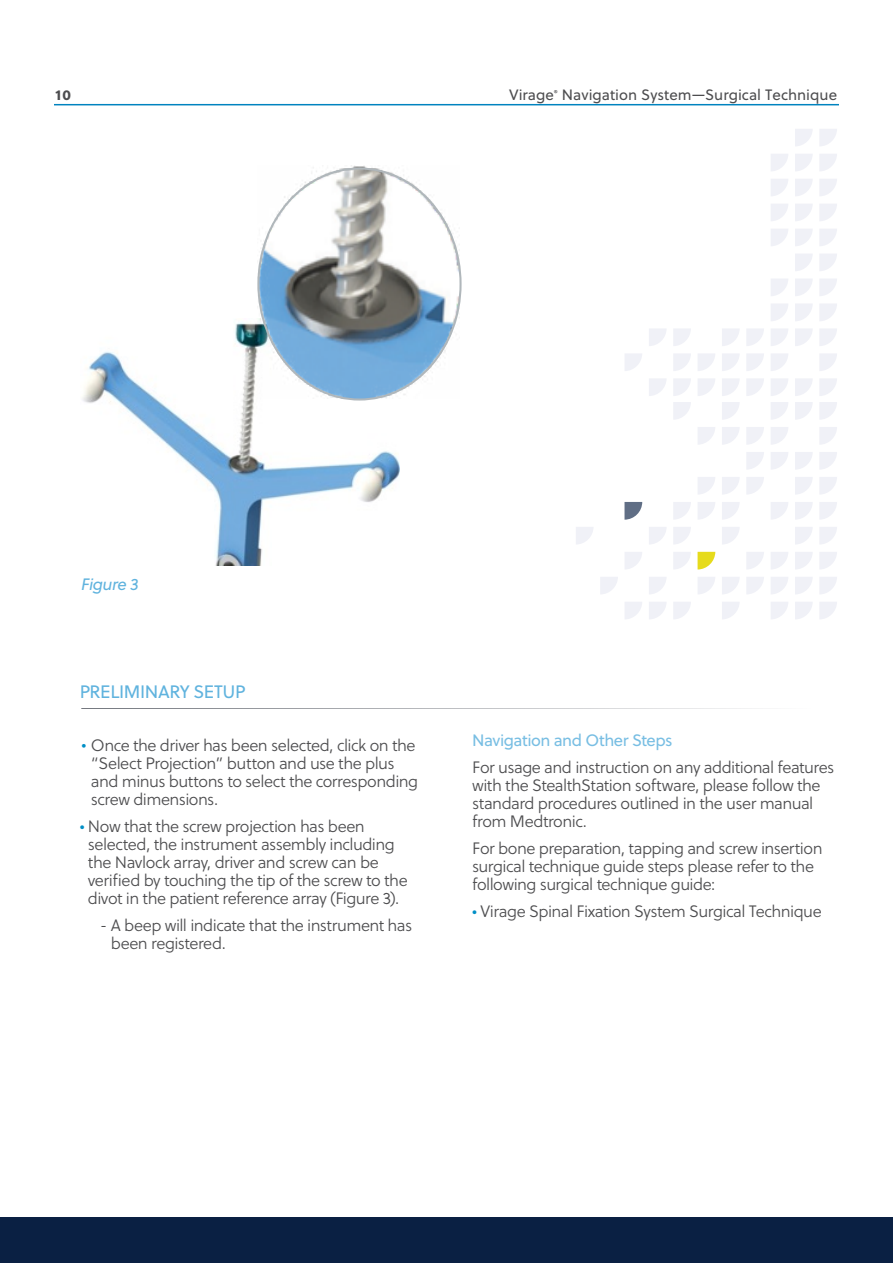
<style>
.page{position:relative;width:893px;height:1263px;background:#fff}
.page>*{position:absolute;margin:0;border:0;box-sizing:border-box;transform-origin:0 0}
.t1{font:18px "Soleil";letter-spacing:-.02em;color:#60b3de}
.t2{font:16.5px/18px "Soleil Lt";letter-spacing:-.03em;color:#4d4d4f}
.t3{font:16.5px "Soleil";letter-spacing:-.025em;color:#78bee3}
.t4{font:italic 16.5px "Soleil";letter-spacing:-.03em;color:#60b3de}
.t5{font:15px "Soleil";color:#4d4d4f}
.t6{font:700 15px "Slate Pro";color:#4d4d4f}
.s1{font-family:"Slate Pro";font-weight:300;color:#008fc6}
.s2{color:#008fc6}
</style>
<div class="page">
<hr style="left:54px;top:104px;width:785px;height:1px;background:#0083bf">
<img style="left:82px;top:322px;width:317px;height:244px">
<img style="left:257px;top:166px;width:202px;height:233px">
<svg style="left:81px;top:708px;width:678px;height:1px"></svg>
<svg style="left:698px;top:552px;width:17px;height:17px"></svg>
<svg style="left:795px;top:379px;width:18px;height:17px"></svg>
<svg style="left:820px;top:379px;width:17px;height:17px"></svg>
<svg style="left:746px;top:379px;width:18px;height:17px"></svg>
<svg style="left:771px;top:379px;width:17px;height:17px"></svg>
<svg style="left:698px;top:379px;width:17px;height:17px"></svg>
<svg style="left:722px;top:379px;width:17px;height:17px"></svg>
<svg style="left:649px;top:379px;width:17px;height:17px"></svg>
<svg style="left:673px;top:379px;width:18px;height:17px"></svg>
<svg style="left:820px;top:354px;width:17px;height:17px"></svg>
<svg style="left:746px;top:354px;width:18px;height:17px"></svg>
<svg style="left:771px;top:354px;width:17px;height:17px"></svg>
<svg style="left:698px;top:354px;width:17px;height:17px"></svg>
<svg style="left:722px;top:354px;width:17px;height:17px"></svg>
<svg style="left:673px;top:354px;width:18px;height:17px"></svg>
<svg style="left:795px;top:329px;width:18px;height:17px"></svg>
<svg style="left:820px;top:329px;width:17px;height:17px"></svg>
<svg style="left:746px;top:329px;width:18px;height:17px"></svg>
<svg style="left:771px;top:329px;width:17px;height:17px"></svg>
<svg style="left:722px;top:329px;width:17px;height:17px"></svg>
<svg style="left:649px;top:329px;width:17px;height:17px"></svg>
<svg style="left:673px;top:329px;width:18px;height:17px"></svg>
<svg style="left:795px;top:304px;width:18px;height:17px"></svg>
<svg style="left:820px;top:304px;width:17px;height:17px"></svg>
<svg style="left:771px;top:304px;width:17px;height:17px"></svg>
<svg style="left:795px;top:279px;width:18px;height:17px"></svg>
<svg style="left:820px;top:279px;width:17px;height:17px"></svg>
<svg style="left:771px;top:279px;width:17px;height:17px"></svg>
<svg style="left:795px;top:254px;width:18px;height:17px"></svg>
<svg style="left:820px;top:254px;width:17px;height:17px"></svg>
<svg style="left:795px;top:229px;width:18px;height:17px"></svg>
<svg style="left:820px;top:229px;width:17px;height:17px"></svg>
<svg style="left:771px;top:229px;width:17px;height:17px"></svg>
<svg style="left:795px;top:204px;width:18px;height:17px"></svg>
<svg style="left:820px;top:204px;width:17px;height:17px"></svg>
<svg style="left:771px;top:204px;width:17px;height:17px"></svg>
<svg style="left:795px;top:179px;width:18px;height:17px"></svg>
<svg style="left:820px;top:179px;width:17px;height:17px"></svg>
<svg style="left:771px;top:179px;width:17px;height:17px"></svg>
<svg style="left:795px;top:154px;width:18px;height:17px"></svg>
<svg style="left:820px;top:154px;width:17px;height:17px"></svg>
<svg style="left:771px;top:154px;width:17px;height:17px"></svg>
<svg style="left:795px;top:129px;width:18px;height:17px"></svg>
<svg style="left:820px;top:129px;width:17px;height:17px"></svg>
<svg style="left:625px;top:354px;width:17px;height:17px"></svg>
<svg style="left:795px;top:602px;width:18px;height:17px"></svg>
<svg style="left:820px;top:602px;width:17px;height:17px"></svg>
<svg style="left:771px;top:602px;width:17px;height:17px"></svg>
<svg style="left:722px;top:602px;width:17px;height:17px"></svg>
<svg style="left:649px;top:602px;width:17px;height:17px"></svg>
<svg style="left:673px;top:602px;width:18px;height:17px"></svg>
<svg style="left:795px;top:577px;width:18px;height:17px"></svg>
<svg style="left:820px;top:577px;width:17px;height:17px"></svg>
<svg style="left:746px;top:577px;width:18px;height:17px"></svg>
<svg style="left:771px;top:577px;width:17px;height:17px"></svg>
<svg style="left:698px;top:577px;width:17px;height:17px"></svg>
<svg style="left:722px;top:577px;width:17px;height:17px"></svg>
<svg style="left:649px;top:577px;width:17px;height:17px"></svg>
<svg style="left:795px;top:552px;width:18px;height:17px"></svg>
<svg style="left:820px;top:552px;width:17px;height:17px"></svg>
<svg style="left:746px;top:552px;width:18px;height:17px"></svg>
<svg style="left:771px;top:552px;width:17px;height:17px"></svg>
<svg style="left:673px;top:552px;width:18px;height:17px"></svg>
<svg style="left:795px;top:527px;width:18px;height:17px"></svg>
<svg style="left:820px;top:527px;width:17px;height:17px"></svg>
<svg style="left:722px;top:527px;width:17px;height:17px"></svg>
<svg style="left:649px;top:527px;width:17px;height:17px"></svg>
<svg style="left:673px;top:527px;width:18px;height:17px"></svg>
<svg style="left:795px;top:502px;width:18px;height:17px"></svg>
<svg style="left:820px;top:502px;width:17px;height:17px"></svg>
<svg style="left:771px;top:502px;width:17px;height:17px"></svg>
<svg style="left:698px;top:502px;width:17px;height:17px"></svg>
<svg style="left:722px;top:502px;width:17px;height:17px"></svg>
<svg style="left:673px;top:502px;width:18px;height:17px"></svg>
<svg style="left:795px;top:477px;width:18px;height:17px"></svg>
<svg style="left:820px;top:477px;width:17px;height:17px"></svg>
<svg style="left:746px;top:477px;width:18px;height:17px"></svg>
<svg style="left:698px;top:477px;width:17px;height:17px"></svg>
<svg style="left:722px;top:477px;width:17px;height:17px"></svg>
<svg style="left:795px;top:452px;width:18px;height:17px"></svg>
<svg style="left:820px;top:452px;width:17px;height:17px"></svg>
<svg style="left:746px;top:452px;width:18px;height:17px"></svg>
<svg style="left:771px;top:452px;width:17px;height:17px"></svg>
<svg style="left:820px;top:427px;width:17px;height:18px"></svg>
<svg style="left:746px;top:427px;width:18px;height:18px"></svg>
<svg style="left:771px;top:427px;width:17px;height:18px"></svg>
<svg style="left:698px;top:427px;width:17px;height:18px"></svg>
<svg style="left:722px;top:427px;width:17px;height:18px"></svg>
<svg style="left:795px;top:402px;width:18px;height:18px"></svg>
<svg style="left:820px;top:402px;width:17px;height:18px"></svg>
<svg style="left:771px;top:402px;width:17px;height:18px"></svg>
<svg style="left:722px;top:402px;width:17px;height:18px"></svg>
<svg style="left:673px;top:402px;width:18px;height:18px"></svg>
<svg style="left:625px;top:602px;width:17px;height:17px"></svg>
<svg style="left:600px;top:577px;width:18px;height:17px"></svg>
<svg style="left:625px;top:552px;width:17px;height:17px"></svg>
<svg style="left:576px;top:527px;width:17px;height:17px"></svg>
<svg style="left:624px;top:502px;width:18px;height:18px"></svg>
<div style="left:0;top:1217px;width:893px;height:46px;background:#0a2043"></div>
<p class="t6" style="left:54px;top:87px;width:19px">10</p>
<p class="t5" style="left:509px;top:85px;width:329px">Virage<sup>®</sup> Navigation System—Surgical Technique</p>
<p class="t4" style="left:81px;top:574px;width:59px">Figure 3</p>
<p class="t1" style="left:80px;top:681px;width:168px">PRELIMINARY SETUP</p>
<p class="t2" style="left:91px;top:737px;width:329px;text-indent:-11px"><span class="s1">•</span> Once the driver has been selected, click on the “Select Projection” button and use the plus and minus buttons to select the corresponding screw dimensions.</p>
<p class="t2" style="left:88px;top:818px;width:321px;text-indent:-8px"><span class="s2">•</span> Now that the screw projection has been selected, the instrument assembly including the Navlock array, driver and screw can be verified by touching the tip of the screw to the divot in the patient reference array (Figure 3).</p>
<p class="t2" style="left:111px;top:917px;width:303px;text-indent:-11px">- A beep will indicate that the instrument has been registered.</p>
<p class="t3" style="left:472px;top:729px;width:202px">Navigation and Other Steps</p>
<p class="t2" style="left:472px;top:758px;width:364px">For usage and instruction on any additional features with the StealthStation software, please follow the standard procedures outlined in the user manual from Medtronic.</p>
<p class="t2" style="left:472px;top:839px;width:352px">For bone preparation, tapping and screw insertion surgical technique guide steps please refer to the following surgical technique guide:</p>
<p class="t2" style="left:472px;top:902px;width:351px"><span class="s2">•</span> Virage Spinal Fixation System Surgical Technique</p>
</div>
